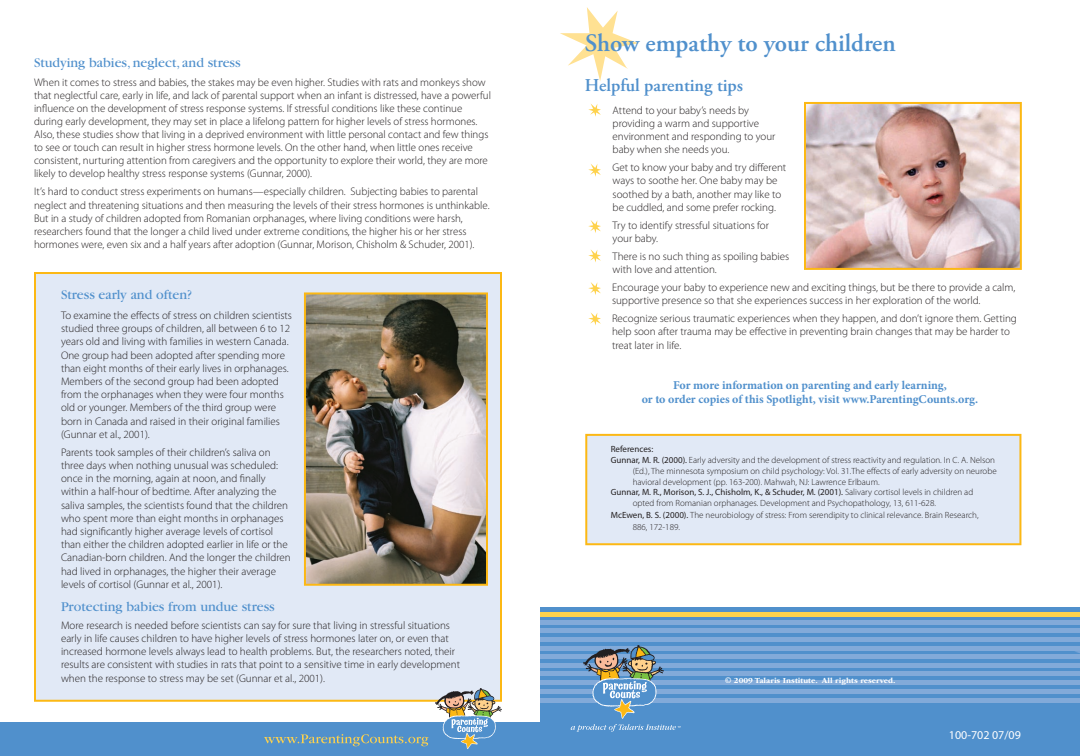
<style>
.page{position:relative;width:1080px;height:756px;background:#fff}
.page>*{position:absolute;margin:0;border:0;box-sizing:border-box;transform-origin:0 0}
.t1{font:600 25px "Adobe Garamond Pro";color:#5090cc}
.t2{font:600 18px "Adobe Garamond Pro";color:#5090cc}
.t3{font:14px "Garamond";color:#5090cc}
.t4{font:700 12px/14.4px "Minion Pro";letter-spacing:-.005em;color:#5090cc;text-align:center}
.t5{font:12px "Myriad Pro";color:#fff}
.t6{font:300 11px/13.2px "Myriad Pro";color:#231f20}
.t7{font:300 9px/12px "Myriad Pro";color:#231f20}
.t8{font:9px "Myriad Pro";color:#231f20}
.t9{font:700 8px "ITC Garamond Std";color:#fff}
.s1{font-weight:400}
.s2{font-weight:300}
</style>
<div class="page">
<div style="left:540px;top:608px;width:540px;height:148px;background:#5090cc"></div>
<div style="left:540px;top:689px;width:540px;height:5px;background:#82aad9"></div>
<div style="left:540px;top:680px;width:540px;height:5px;background:#82aad9"></div>
<hr style="left:540px;top:672px;width:540px;height:4px;background:#82aad9">
<div style="left:540px;top:663px;width:540px;height:5px;background:#82aad9"></div>
<div style="left:540px;top:654px;width:540px;height:5px;background:#82aad9"></div>
<div style="left:540px;top:637px;width:540px;height:5px;background:#82aad9"></div>
<div style="left:540px;top:646px;width:540px;height:5px;background:#82aad9"></div>
<hr style="left:540px;top:629px;width:540px;height:4px;background:#82aad9">
<div style="left:540px;top:698px;width:540px;height:5px;background:#82aad9"></div>
<div style="left:540px;top:620px;width:540px;height:5px;background:#82aad9"></div>
<div style="left:540px;top:612px;width:540px;height:5px;background:#fed24c"></div>
<div style="left:585px;top:434px;width:436px;height:111px;background:#e1e9f6"></div>
<svg style="left:588px;top:104px;width:13px;height:13px"></svg>
<svg style="left:588px;top:164px;width:13px;height:13px"></svg>
<svg style="left:588px;top:220px;width:13px;height:13px"></svg>
<svg style="left:588px;top:249px;width:13px;height:13px"></svg>
<svg style="left:804px;top:102px;width:218px;height:168px;background:#d3b7ae"></svg>
<svg style="left:560px;top:7px;width:78px;height:74px"></svg>
<svg style="left:588px;top:282px;width:13px;height:13px"></svg>
<svg style="left:588px;top:312px;width:13px;height:13px"></svg>
<svg style="left:571px;top:645px;width:110px;height:87px"></svg>
<div style="left:35px;top:272px;width:467px;height:429px;background:#e1e9f6"></div>
<div style="left:34px;top:272px;width:468px;height:430px;border:2px solid #fcb814"></div>
<div style="left:0;top:722px;width:540px;height:34px;background:#5090cc"></div>
<svg style="left:264px;top:734px;width:164px;height:12px"></svg>
<img style="left:307px;top:295px;width:178px;height:288px">
<div style="left:304px;top:292px;width:184px;height:294px;border:2px solid #fcb814"></div>
<svg style="left:435px;top:688px;width:67px;height:61px"></svg>
<p class="t3" style="left:34px;top:55px;width:208px">Studying babies, neglect, and stress</p>
<p class="t6" style="left:34px;top:76px;width:459px">When it comes to stress and babies, the stakes may be even higher. Studies with rats and monkeys show that neglectful care, early in life, and lack of parental support when an infant is distressed, have a powerful influence on the development of stress response systems. If stressful conditions like these continue during early development, they may set in place a lifelong pattern for higher levels of stress hormones.<br>Also, these studies show that living in a deprived environment with little personal contact and few things to see or touch can result in higher stress hormone levels. On the other hand, when little ones receive consistent, nurturing attention from caregivers and the opportunity to explore their world, they are more likely to develop healthy stress response systems (Gunnar, 2000).</p>
<p class="t6" style="left:34px;top:185px;width:457px">It’s hard to conduct stress experiments on humans—especially children. Subjecting babies to parental neglect and threatening situations and then measuring the levels of their stress hormones is unthinkable.<br>But in a study of children adopted from Romanian orphanages, where living conditions were harsh, researchers found that the longer a child lived under extreme conditions, the higher his or her stress hormones were, even six and a half years after adoption (Gunnar, Morison, Chisholm &amp; Schuder, 2001).</p>
<p class="t3" style="left:61px;top:288px;width:133px">Stress early and often?</p>
<p class="t6" style="left:61px;top:309px;width:232px">To examine the effects of stress on children scientists studied three groups of children, all between 6 to 12 years old and living with families in western Canada.<br>One group had been adopted after spending more than eight months of their early lives in orphanages.<br>Members of the second group had been adopted from the orphanages when they were four months old or younger. Members of the third group were born in Canada and raised in their original families (Gunnar et al., 2001).</p>
<p class="t6" style="left:61px;top:446px;width:231px">Parents took samples of their children’s saliva on three days when nothing unusual was scheduled: once in the morning, again at noon, and finally within a half-hour of bedtime. After analyzing the saliva samples, the scientists found that the children who spent more than eight months in orphanages had significantly higher average levels of cortisol than either the children adopted earlier in life or the Canadian-born children. And the longer the children had lived in orphanages, the higher their average levels of cortisol (Gunnar et al., 2001).</p>
<p class="t3" style="left:61px;top:599px;width:215px">Protecting babies from undue stress</p>
<p class="t6" style="left:61px;top:619px;width:401px">More research is needed before scientists can say for sure that living in stressful situations early in life causes children to have higher levels of stress hormones later on, or even that increased hormone levels always lead to health problems. But, the researchers noted, their results are consistent with studies in rats that point to a sensitive time in early development when the response to stress may be set (Gunnar et al., 2001).</p>
<p class="t1" style="left:585px;top:29px;width:312px">Show empathy to your children</p>
<p class="t2" style="left:585px;top:75px;width:160px">Helpful parenting tips</p>
<p class="t6" style="left:613px;top:104px;width:164px">Attend to your baby’s needs by providing a warm and supportive environment and responding to your baby when she needs you.</p>
<p class="t6" style="left:613px;top:161px;width:175px">Get to know your baby and try different ways to soothe her. One baby may be soothed by a bath, another may like to be cuddled, and some prefer rocking.</p>
<p class="t6" style="left:613px;top:219px;width:158px">Try to identify stressful situations for your baby.</p>
<p class="t6" style="left:613px;top:250px;width:178px">There is no such thing as spoiling babies with love and attention.</p>
<p class="t6" style="left:612px;top:281px;width:405px">Encourage your baby to experience new and exciting things, but be there to provide a calm, supportive presence so that she experiences success in her exploration of the world.</p>
<p class="t6" style="left:612px;top:312px;width:406px">Recognize serious traumatic experiences when they happen, and don’t ignore them. Getting help soon after trauma may be effective in preventing brain changes that may be harder to treat later in life.</p>
<p class="t4" style="left:642px;top:378px;width:338px">For more information on parenting and early learning,<br>or to order copies of this Spotlight, visit www.ParentingCounts.org.</p>
<p class="t8" style="left:611px;top:444px;width:44px">References:</p>
<p class="t7" style="left:611px;top:454px;width:386px"><span class="s1">Gunnar, M. R. (2000).</span> Early adversity and the development of stress reactivity and regulation. In C. A. Nelson</p>
<p class="t7" style="left:633px;top:465px;width:366px">(Ed.), The minnesota symposium on child psychology: Vol. 31.The effects of early adversity on neurobe</p>
<p class="t7" style="left:633px;top:476px;width:248px">havioral development (pp. 163-200). Mahwah, NJ: Lawrence Erlbaum.</p>
<p class="t8" style="left:611px;top:487px;width:364px">Gunnar, M. R., Morison, S. J., Chisholm, K., &amp; Schuder, M. (2001). <span class="s2">Salivary cortisol levels in children ad</span></p>
<p class="t7" style="left:633px;top:497px;width:305px">opted from Romanian orphanages. Development and Psychopathology, 13, 611-628.</p>
<p class="t7" style="left:633px;top:509px;width:347px;text-indent:-22px"><span class="s1">McEwen, B. S. (2000).</span> The neurobiology of stress: From serendipity to clinical relevance. Brain Research,<br>886, 172-189.</p>
<p class="t9" style="left:725px;top:676px;width:172px">© 2009 Talaris Institute. All rights reserved.</p>
<p class="t5" style="left:949px;top:728px;width:73px">100-702 07/09</p>
</div>
